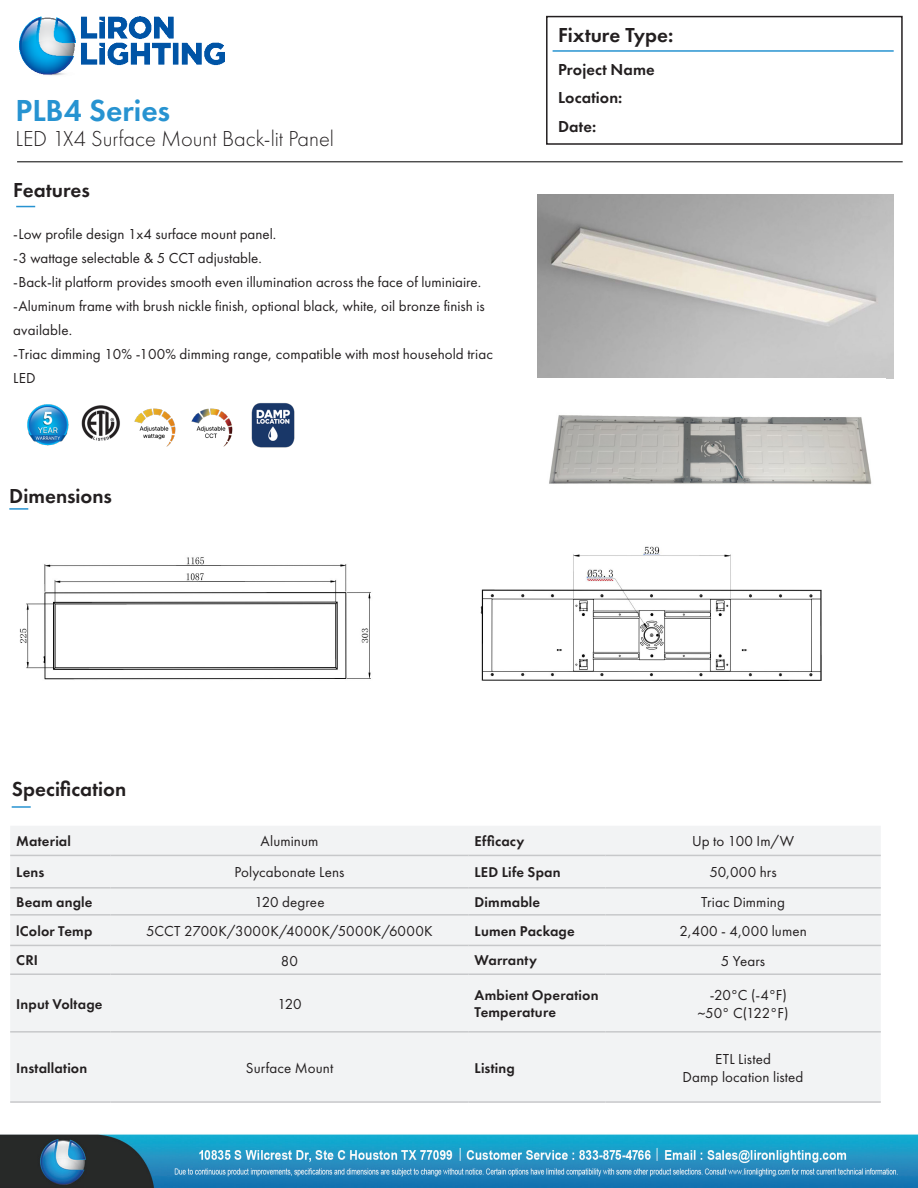
<style>
.page{position:relative;width:918px;height:1188px;background:#fff}
.page>*{position:absolute;margin:0;border:0;box-sizing:border-box;transform-origin:0 0}
.t1{font:600 31.5px "Futura PT";color:#2793d1}
.t2{font:300 22.5px "Futura PT";letter-spacing:-.005em;color:#231f20}
.t3{font:600 21px "Futura PT";color:#231f20}
.t4{font:600 16.5px/28.5px "Futura PT";letter-spacing:.005em;color:#231f20}
.Specs_Info_Middle{font:15px/24px "Futura PT";color:#231f20}
.Specs_Info_Middle-2{font:15px "Futura PT";letter-spacing:.02em;color:#231f20}
.t5{font:600 14.7px/17.7px "Futura PT";letter-spacing:.01em;color:#231f20}
</style>
<div class="page">
<img style="left:0;top:206px;width:918px;height:982px">
<div style="left:546px;top:16px;width:357px;height:129px;border:2px solid #231f20"></div>
<hr style="left:553px;top:50px;width:341px;height:2px;background:#2793d1">
<img style="left:19px;top:16px;width:206px;height:60px">
<hr style="left:17px;top:162px;width:886px;height:1px;background:#000">
<img style="left:537px;top:194px;width:357px;height:184px">
<img style="left:14px;top:394px;width:69px;height:70px">
<img style="left:79px;top:404px;width:46px;height:38px">
<svg style="left:16px;top:206px;width:19px;height:1px"></svg>
<img style="left:132px;top:404px;width:50px;height:48px">
<img style="left:188px;top:404px;width:51px;height:48px">
<svg style="left:9px;top:508px;width:19px;height:2px"></svg>
<div style="left:10px;top:826px;width:871px;height:275px;background:#f2f3f4"></div>
<hr style="left:10px;top:855px;width:100px;height:1px;background:#c7c8ca">
<hr style="left:110px;top:855px;width:359px;height:1px;background:#c7c8ca">
<hr style="left:469px;top:855px;width:136px;height:1px;background:#c7c8ca">
<hr style="left:605px;top:855px;width:276px;height:1px;background:#c7c8ca">
<hr style="left:10px;top:887px;width:100px;height:2px;background:#c7c8ca">
<hr style="left:110px;top:887px;width:359px;height:2px;background:#c7c8ca">
<hr style="left:469px;top:887px;width:136px;height:2px;background:#c7c8ca">
<hr style="left:605px;top:887px;width:276px;height:2px;background:#c7c8ca">
<hr style="left:10px;top:914px;width:100px;height:2px;background:#c7c8ca">
<hr style="left:110px;top:914px;width:359px;height:2px;background:#c7c8ca">
<hr style="left:469px;top:914px;width:136px;height:2px;background:#c7c8ca">
<hr style="left:605px;top:914px;width:276px;height:2px;background:#c7c8ca">
<hr style="left:10px;top:945px;width:100px;height:1px;background:#c7c8ca">
<hr style="left:110px;top:945px;width:359px;height:1px;background:#c7c8ca">
<hr style="left:469px;top:945px;width:136px;height:1px;background:#c7c8ca">
<hr style="left:605px;top:945px;width:276px;height:1px;background:#c7c8ca">
<hr style="left:10px;top:973px;width:100px;height:2px;background:#c7c8ca">
<hr style="left:110px;top:973px;width:359px;height:2px;background:#c7c8ca">
<hr style="left:469px;top:973px;width:136px;height:2px;background:#c7c8ca">
<hr style="left:605px;top:973px;width:276px;height:2px;background:#c7c8ca">
<hr style="left:10px;top:1031px;width:100px;height:2px;background:#c7c8ca">
<hr style="left:110px;top:1031px;width:359px;height:2px;background:#c7c8ca">
<hr style="left:469px;top:1031px;width:136px;height:2px;background:#c7c8ca">
<hr style="left:605px;top:1031px;width:276px;height:2px;background:#c7c8ca">
<hr style="left:10px;top:1101px;width:100px;height:2px;background:#c7c8ca">
<hr style="left:110px;top:1101px;width:359px;height:2px;background:#c7c8ca">
<hr style="left:469px;top:1101px;width:136px;height:2px;background:#c7c8ca">
<hr style="left:605px;top:1101px;width:276px;height:2px;background:#c7c8ca">
<svg style="left:12px;top:806px;width:19px;height:2px"></svg>
<img style="left:251px;top:402px;width:45px;height:47px">
<img style="left:538px;top:378px;width:348px;height:142px">
<img style="left:0;top:544px;width:399px;height:165px">
<img style="left:449px;top:527px;width:404px;height:166px">
<p class="t1" style="left:16px;top:91px;width:156px">PLB4 Series</p>
<p class="t2" style="left:16px;top:126px;width:320px">LED 1X4 Surface Mount Back-lit Panel</p>
<p class="t3" style="left:13px;top:177px;width:78px">Features</p>
<p class="Specs_Info_Middle" style="left:13px;top:222px;width:481px">-Low profile design 1x4 surface mount panel.<br>-3 wattage selectable &amp; 5 CCT adjustable.<br>-Back-lit platform provides smooth even illumination across the face of luminiaire. -Aluminum frame with brush nickle finish, optional black, white, oil bronze finish is available.<br>-Triac dimming 10% -100% dimming range, compatible with most household triac LED</p>
<p class="t3" style="left:9px;top:482px;width:104px">Dimensions</p>
<h3 class="t3" style="left:558px;top:21px;width:117px">Fixture Type:</h3>
<p class="t4" style="left:558px;top:55px;width:98px">Project Name<br>Location:<br>Date:</p>
<p class="t3" style="left:12px;top:776px;width:116px">Specification</p>
<p class="t5" style="left:16px;top:832px;width:56px">Material</p>
<p class="Specs_Info_Middle" style="left:261px;top:829px;width:59px">Aluminum</p>
<p class="t5" style="left:475px;top:832px;width:51px">Efficacy</p>
<p class="Specs_Info_Middle" style="left:692px;top:829px;width:103px">Up to 100 Im/W</p>
<p class="t5" style="left:16px;top:863px;width:30px">Lens</p>
<p class="Specs_Info_Middle" style="left:235px;top:860px;width:111px">Polycabonate Lens</p>
<p class="t5" style="left:475px;top:863px;width:88px">LED Life Span</p>
<p class="Specs_Info_Middle" style="left:709px;top:860px;width:69px">50,000 hrs</p>
<p class="t5" style="left:16px;top:893px;width:78px">Beam angle</p>
<p class="Specs_Info_Middle" style="left:254px;top:890px;width:72px">120 degree</p>
<p class="t5" style="left:475px;top:893px;width:67px">Dimmable</p>
<p class="Specs_Info_Middle" style="left:701px;top:890px;width:85px">Triac Dimming</p>
<p class="t5" style="left:16px;top:922px;width:78px">lColor Temp</p>
<p class="Specs_Info_Middle-2" style="left:146px;top:922px;width:288px">5CCT 2700K/3000K/4000K/5000K/6000K</p>
<p class="t5" style="left:475px;top:922px;width:102px">Lumen Package</p>
<p class="Specs_Info_Middle" style="left:679px;top:919px;width:129px">2,400 - 4,000 lumen</p>
<p class="t5" style="left:16px;top:952px;width:23px">CRI</p>
<p class="Specs_Info_Middle" style="left:281px;top:948px;width:19px">80</p>
<p class="t5" style="left:475px;top:952px;width:64px">Warranty</p>
<p class="Specs_Info_Middle" style="left:721px;top:948px;width:46px">5 Years</p>
<p class="t5" style="left:16px;top:995px;width:88px">Input Voltage</p>
<p class="Specs_Info_Middle" style="left:277px;top:992px;width:26px">120</p>
<p class="t5" style="left:475px;top:986px;width:126px">Ambient Operation<br>Temperature</p>
<p class="Specs_Info_Middle" style="left:710px;top:983px;width:79px">-20°C (-4°F)</p>
<p class="Specs_Info_Middle" style="left:698px;top:1001px;width:92px">~50° C(122°F)</p>
<p class="t5" style="left:16px;top:1059px;width:73px">Installation</p>
<p class="Specs_Info_Middle" style="left:246px;top:1056px;width:89px">Surface Mount</p>
<p class="t5" style="left:475px;top:1059px;width:42px">Listing</p>
<p class="Specs_Info_Middle" style="left:715px;top:1047px;width:57px">ETL Listed</p>
<p class="Specs_Info_Middle" style="left:683px;top:1065px;width:122px">Damp location listed</p>
</div>
